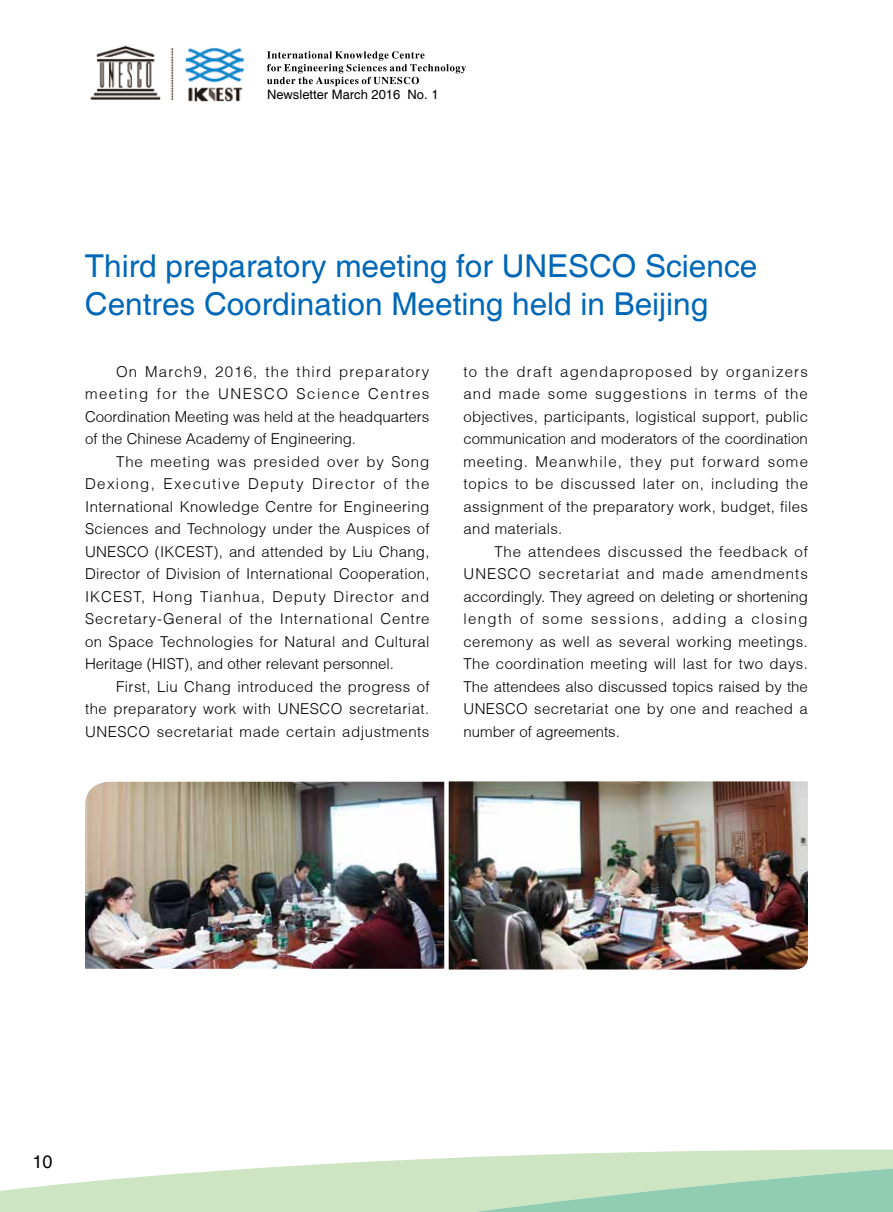
<style>
.page{position:relative;width:893px;height:1212px;background:#fff}
.page>*{position:absolute;margin:0;border:0;box-sizing:border-box;transform-origin:0 0}
.t1{font:31.5px/37.8px "Helvetica";color:#0068b7}
.t2{font:18px "Helvetica";color:#000}
.t3{font:300 15px/22.5px "Helvetica";letter-spacing:.02em;color:#000;text-align:justify}
.t4{font:12.9px "Helvetica";color:#000}
</style>
<div class="page">
<svg style="left:654px;top:1149px;width:239px;height:3px"></svg>
<svg style="left:0;top:1152px;width:893px;height:60px;fill:#cde5c3"></svg>
<img style="left:90px;top:45px;width:155px;height:57px">
<div style="left:168px;top:40px;width:7px;height:8px;background:#fff"></div>
<div style="left:168px;top:100px;width:7px;height:11px;background:#fff"></div>
<svg style="left:267px;top:51px;width:199px;height:35px"></svg>
<img style="left:449px;top:781px;width:359px;height:188px">
<img style="left:85px;top:782px;width:359px;height:187px">
<p class="t4" style="left:267px;top:87px;width:173px">Newsletter March 2016 No. 1</p>
<h1 class="t1" style="left:85px;top:248px;width:674px">Third preparatory meeting for UNESCO Science<br>Centres Coordination Meeting held in Beijing</h1>
<p class="t3" style="left:85px;top:360px;width:346px;text-indent:31px">On March9, 2016, the third preparatory meeting for the UNESCO Science Centres Coordination Meeting was held at the headquarters of the Chinese Academy of Engineering.</p>
<p class="t3" style="left:85px;top:450px;width:346px;text-indent:31px">The meeting was presided over by Song Dexiong, Executive Deputy Director of the International Knowledge Centre for Engineering Sciences and Technology under the Auspices of UNESCO (IKCEST), and attended by Liu Chang, Director of Division of International Cooperation, IKCEST, Hong Tianhua, Deputy Director and Secretary-General of the International Centre on Space Technologies for Natural and Cultural Heritage (HIST), and other relevant personnel.</p>
<p class="t3" style="left:85px;top:675px;width:346px;text-indent:31px">First, Liu Chang introduced the progress of the preparatory work with UNESCO secretariat.<br>UNESCO secretariat made certain adjustments</p>
<p class="t3" style="left:463px;top:360px;width:346px">to the draft agendaproposed by organizers and made some suggestions in terms of the objectives, participants, logistical support, public communication and moderators of the coordination meeting. Meanwhile, they put forward some topics to be discussed later on, including the assignment of the preparatory work, budget, files and materials.</p>
<p class="t3" style="left:463px;top:540px;width:346px;text-indent:31px">The attendees discussed the feedback of UNESCO secretariat and made amendments accordingly. They agreed on deleting or shortening length of some sessions, adding a closing ceremony as well as several working meetings.<br>The coordination meeting will last for two days.<br>The attendees also discussed topics raised by the UNESCO secretariat one by one and reached a number of agreements.</p>
<p class="t2" style="left:33px;top:1151px;width:22px">10</p>
</div>
